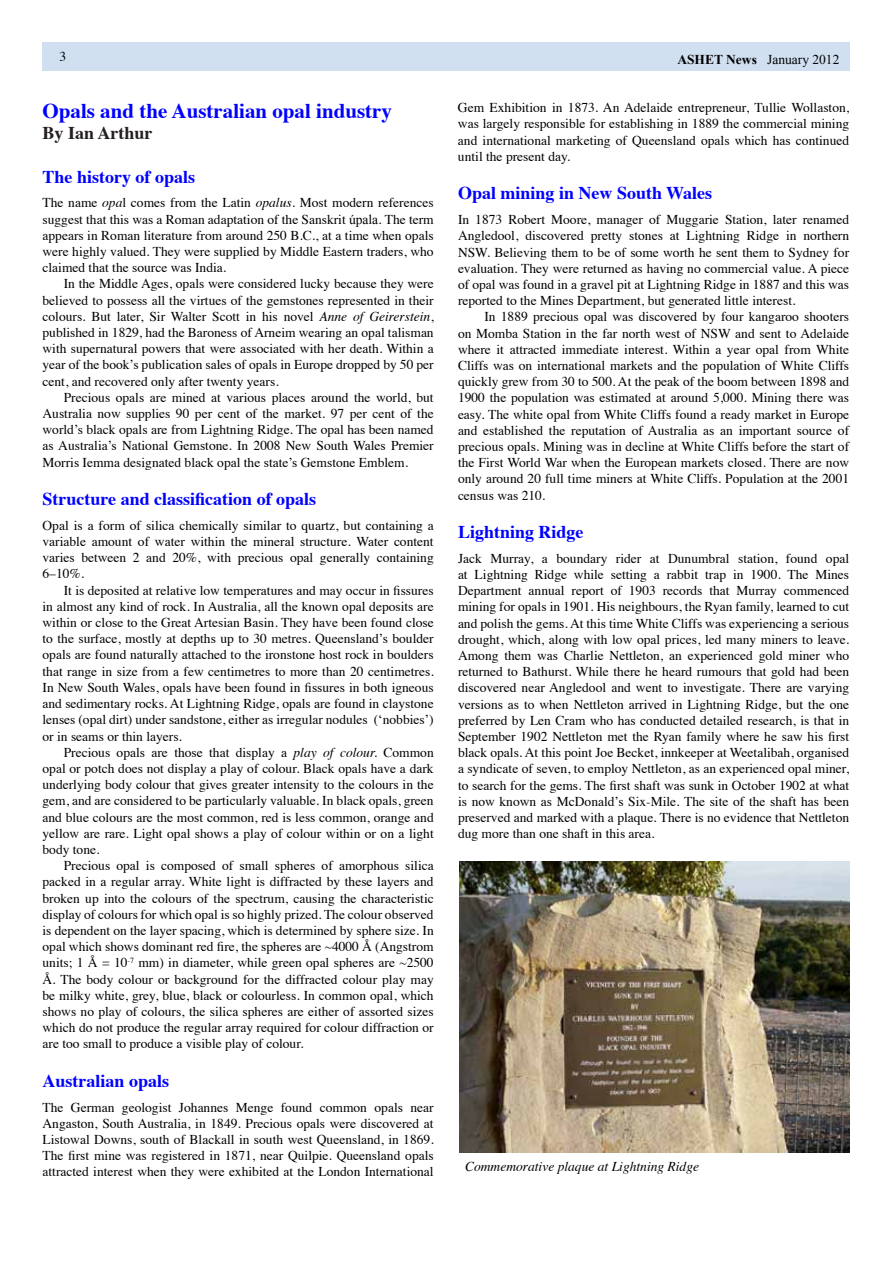
<style>
.page{position:relative;width:893px;height:1263px;background:#fff}
.page>*{position:absolute;margin:0;border:0;box-sizing:border-box;transform-origin:0 0}
.t1{font:700 21px "Times";color:#00f}
.t2{font:700 18px "Times";color:#00f}
.t3{font:700 18px "Times";color:#241f21}
.t4{font:13.5px/16.2px "Times";color:#000;text-align:justify}
.t5{font:italic 13.5px "Times";color:#000}
.t6{font:13.5px "Times New Roman";color:#000}
.s1{font-weight:700}
.s2{font-style:italic}
.s3{font-family:"Times New Roman"}
</style>
<div class="page">
<div style="left:43px;top:43px;width:807px;height:28px;background:#d1e0f1"></div>
<img style="left:460px;top:862px;width:390px;height:290px">
<p class="t4" style="left:60px;top:47px;width:8px">3</p>
<p class="t6" style="left:677px;top:51px;width:164px"><span class="s1">ASHET News</span> January 2012</p>
<h1 class="t1" style="left:43px;top:91px;width:351px">Opals and the Australian opal industry</h1>
<h2 class="t3" style="left:43px;top:116px;width:112px">By Ian Arthur</h2>
<h2 class="t2" style="left:43px;top:159px;width:154px">The history of opals</h2>
<p class="t4" style="left:43px;top:194px;width:393px">The name <span class="s2">opa</span>l comes from the Latin <span class="s2">opalus</span>. Most modern references suggest that this was a Roman adaptation of the Sanskrit <span class="s3">úpala</span><span class="s2">.</span> The term appears in Roman literature from around 250 B.C., at a time when opals were highly valued. They were supplied by Middle Eastern traders, who claimed that the source was India.</p>
<p class="t4" style="left:43px;top:275px;width:393px;text-indent:21px">In the Middle Ages, opals were considered lucky because they were believed to possess all the virtues of the gemstones represented in their colours. But later, Sir Walter Scott in his novel <span class="s2">Anne of Geirerstein</span>, published in 1829, had the Baroness of Arneim wearing an opal talisman with supernatural powers that were associated with her death. Within a year of the book’s publication sales of opals in Europe dropped by 50 per cent, and recovered only after twenty years.</p>
<p class="t4" style="left:43px;top:388px;width:393px;text-indent:21px">Precious opals are mined at various places around the world, but Australia now supplies 90 per cent of the market. 97 per cent of the world’s black opals are from Lightning Ridge. The opal has been named as Australia’s National Gemstone. In 2008 New South Wales Premier Morris Iemma designated black opal the state’s Gemstone Emblem.</p>
<h2 class="t2" style="left:43px;top:482px;width:275px">Structure and classification of opals</h2>
<p class="t4" style="left:43px;top:516px;width:393px">Opal is a form of silica chemically similar to quartz, but containing a variable amount of water within the mineral structure. Water content varies between 2 and 20%, with precious opal generally containing 6–10%.</p>
<p class="t4" style="left:43px;top:581px;width:393px;text-indent:21px">It is deposited at relative low temperatures and may occur in fissures in almost any kind of rock. In Australia, all the known opal deposits are within or close to the Great Artesian Basin. They have been found close to the surface, mostly at depths up to 30 metres. Queensland’s boulder opals are found naturally attached to the ironstone host rock in boulders that range in size from a few centimetres to more than 20 centimetres.<br>In New South Wales, opals have been found in fissures in both igneous and sedimentary rocks. At Lightning Ridge, opals are found in claystone lenses (opal dirt) under sandstone, either as irregular nodules (‘nobbies’) or in seams or thin layers.</p>
<p class="t4" style="left:43px;top:743px;width:393px;text-indent:21px">Precious opals are those that display a <span class="s2">play of colour.</span> Common opal or potch does not display a play of colour. Black opals have a dark underlying body colour that gives greater intensity to the colours in the gem, and are considered to be particularly valuable. In black opals, green and blue colours are the most common, red is less common, orange and yellow are rare. Light opal shows a play of colour within or on a light body tone.</p>
<p class="t4" style="left:43px;top:856px;width:393px;text-indent:21px">Precious opal is composed of small spheres of amorphous silica packed in a regular array. White light is diffracted by these layers and broken up into the colours of the spectrum, causing the characteristic display of colours for which opal is so highly prized. The colour observed is dependent on the layer spacing, which is determined by sphere size. In opal which shows dominant red fire, the spheres are ~4000 Å (Angstrom units; 1 Å = 10<sup>-7</sup> mm) in diameter, while green opal spheres are ~2500<br>Å. The body colour or background for the diffracted colour play may be milky white, grey, blue, black or colourless. In common opal, which shows no play of colours, the silica spheres are either of assorted sizes which do not produce the regular array required for colour diffraction or are too small to produce a visible play of colour.</p>
<h2 class="t2" style="left:43px;top:1064px;width:128px">Australian opals</h2>
<p class="t4" style="left:43px;top:1098px;width:393px">The German geologist Johannes Menge found common opals near Angaston, South Australia, in 1849. Precious opals were discovered at Listowal Downs, south of Blackall in south west Queensland, in 1869.<br>The first mine was registered in 1871, near Quilpie. Queensland opals attracted interest when they were exhibited at the London International</p>
<p class="t4" style="left:458px;top:98px;width:393px">Gem Exhibition in 1873. An Adelaide entrepreneur, Tullie Wollaston, was largely responsible for establishing in 1889 the commercial mining and international marketing of Queensland opals which has continued until the present day.</p>
<h2 class="t2" style="left:458px;top:176px;width:256px">Opal mining in New South Wales</h2>
<p class="t4" style="left:458px;top:210px;width:393px">In 1873 Robert Moore, manager of Muggarie Station, later renamed Angledool, discovered pretty stones at Lightning Ridge in northern NSW. Believing them to be of some worth he sent them to Sydney for evaluation. They were returned as having no commercial value. A piece of opal was found in a gravel pit at Lightning Ridge in 1887 and this was reported to the Mines Department, but generated little interest.</p>
<p class="t4" style="left:458px;top:307px;width:393px;text-indent:26px">In 1889 precious opal was discovered by four kangaroo shooters on Momba Station in the far north west of NSW and sent to Adelaide where it attracted immediate interest. Within a year opal from White Cliffs was on international markets and the population of White Cliffs quickly grew from 30 to 500. At the peak of the boom between 1898 and 1900 the population was estimated at around 5,000. Mining there was easy. The white opal from White Cliffs found a ready market in Europe and established the reputation of Australia as an important source of precious opals. Mining was in decline at White Cliffs before the start of the First World War when the European markets closed. There are now only around 20 full time miners at White Cliffs. Population at the 2001 census was 210.</p>
<h2 class="t2" style="left:458px;top:515px;width:127px">Lightning Ridge</h2>
<p class="t4" style="left:458px;top:549px;width:393px">Jack Murray, a boundary rider at Dunumbral station, found opal at Lightning Ridge while setting a rabbit trap in 1900. The Mines Department annual report of 1903 records that Murray commenced mining for opals in 1901. His neighbours, the Ryan family, learned to cut and polish the gems. At this time White Cliffs was experiencing a serious drought, which, along with low opal prices, led many miners to leave.<br>Among them was Charlie Nettleton, an experienced gold miner who returned to Bathurst. While there he heard rumours that gold had been discovered near Angledool and went to investigate. There are varying versions as to when Nettleton arrived in Lightning Ridge, but the one preferred by Len Cram who has conducted detailed research, is that in September 1902 Nettleton met the Ryan family where he saw his first black opals. At this point Joe Becket, innkeeper at Weetalibah, organised a syndicate of seven, to employ Nettleton, as an experienced opal miner, to search for the gems. The first shaft was sunk in October 1902 at what is now known as McDonald’s Six-Mile. The site of the shaft has been preserved and marked with a plaque. There is no evidence that Nettleton dug more than one shaft in this area.</p>
<p class="t5" style="left:465px;top:1154px;width:235px">Commemorative plaque at Lightning Ridge</p>
</div>
